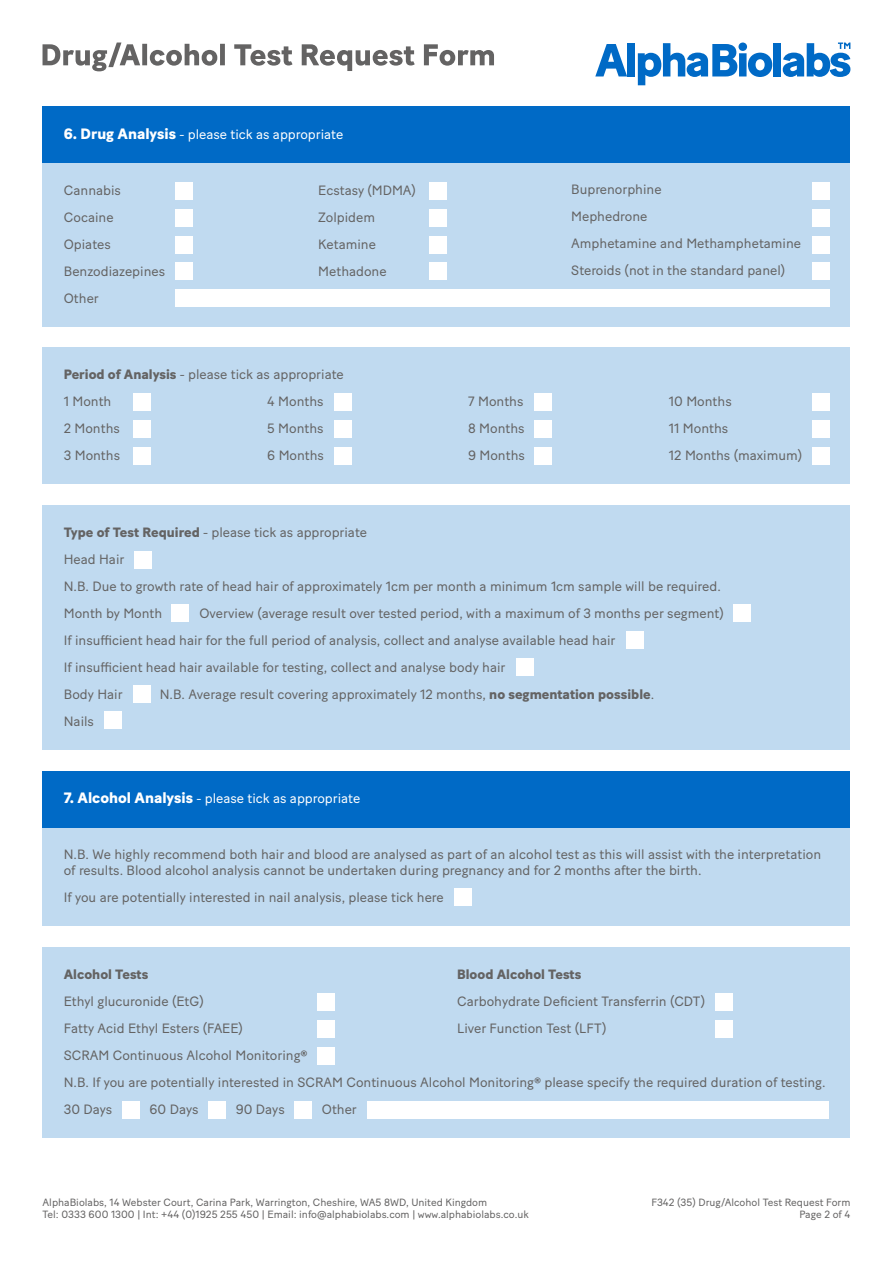
<style>
.page{position:relative;width:893px;height:1263px;background:#fff}
.page>*{position:absolute;margin:0;border:0;box-sizing:border-box;transform-origin:0 0}
.t1{font:13.5px/27px "Baton Turbo";color:#646363}
.t2{font:13.5px "Baton Turbo";color:#fff}
.t3{font:800 13.5px "Baton Turbo";color:#646363}
.t4{font:10.5px/12.6px "Baton Turbo";color:#646363}
.s1{font-weight:800;font-size:15px}
.s2{font-weight:800}
</style>
<div class="page">
<div style="left:43px;top:771px;width:807px;height:56px;background:#006ac6"></div>
<div style="left:43px;top:827px;width:807px;height:99px;background:#c0daf0"></div>
<div style="left:43px;top:348px;width:807px;height:136px;background:#c0daf0"></div>
<div style="left:334px;top:394px;width:17px;height:17px;background:#fff"></div>
<div style="left:334px;top:421px;width:17px;height:17px;background:#fff"></div>
<div style="left:334px;top:448px;width:17px;height:17px;background:#fff"></div>
<div style="left:535px;top:394px;width:17px;height:17px;background:#fff"></div>
<div style="left:535px;top:421px;width:17px;height:17px;background:#fff"></div>
<div style="left:535px;top:448px;width:17px;height:17px;background:#fff"></div>
<div style="left:812px;top:394px;width:17px;height:17px;background:#fff"></div>
<div style="left:812px;top:421px;width:17px;height:17px;background:#fff"></div>
<div style="left:812px;top:448px;width:17px;height:17px;background:#fff"></div>
<div style="left:133px;top:421px;width:17px;height:17px;background:#fff"></div>
<div style="left:133px;top:394px;width:17px;height:17px;background:#fff"></div>
<div style="left:133px;top:448px;width:17px;height:17px;background:#fff"></div>
<div style="left:43px;top:163px;width:807px;height:163px;background:#c0daf0"></div>
<div style="left:43px;top:107px;width:807px;height:56px;background:#006ac6"></div>
<div style="left:175px;top:209px;width:17px;height:17px;background:#fff"></div>
<div style="left:175px;top:182px;width:17px;height:17px;background:#fff"></div>
<div style="left:175px;top:236px;width:17px;height:17px;background:#fff"></div>
<div style="left:175px;top:263px;width:17px;height:17px;background:#fff"></div>
<div style="left:175px;top:290px;width:654px;height:17px;background:#fff"></div>
<div style="left:812px;top:182px;width:17px;height:17px;background:#fff"></div>
<div style="left:812px;top:209px;width:17px;height:17px;background:#fff"></div>
<div style="left:812px;top:236px;width:17px;height:17px;background:#fff"></div>
<div style="left:812px;top:263px;width:17px;height:17px;background:#fff"></div>
<div style="left:430px;top:182px;width:17px;height:17px;background:#fff"></div>
<div style="left:430px;top:209px;width:17px;height:17px;background:#fff"></div>
<div style="left:430px;top:236px;width:17px;height:17px;background:#fff"></div>
<div style="left:430px;top:263px;width:17px;height:17px;background:#fff"></div>
<div style="left:43px;top:505px;width:807px;height:245px;background:#c0daf0"></div>
<div style="left:43px;top:947px;width:807px;height:191px;background:#c0daf0"></div>
<div style="left:715px;top:993px;width:17px;height:18px;background:#fff"></div>
<div style="left:715px;top:1020px;width:17px;height:18px;background:#fff"></div>
<div style="left:318px;top:993px;width:17px;height:18px;background:#fff"></div>
<div style="left:318px;top:1020px;width:17px;height:18px;background:#fff"></div>
<div style="left:318px;top:1047px;width:17px;height:17px;background:#fff"></div>
<div style="left:295px;top:1101px;width:17px;height:17px;background:#fff"></div>
<div style="left:367px;top:1101px;width:462px;height:17px;background:#fff"></div>
<div style="left:209px;top:1101px;width:17px;height:17px;background:#fff"></div>
<div style="left:122px;top:1101px;width:17px;height:17px;background:#fff"></div>
<svg style="left:595px;top:44px;width:32px;height:32px"></svg>
<div style="left:627px;top:43px;width:8px;height:33px;background:#006ac6"></div>
<svg style="left:638px;top:43px;width:134px;height:42px"></svg>
<div style="left:774px;top:43px;width:7px;height:33px;background:#006ac6"></div>
<svg style="left:783px;top:43px;width:67px;height:34px"></svg>
<svg style="left:43px;top:43px;width:451px;height:28px"></svg>
<div style="left:135px;top:551px;width:17px;height:17px;background:#fff"></div>
<div style="left:172px;top:605px;width:17px;height:17px;background:#fff"></div>
<div style="left:734px;top:605px;width:17px;height:17px;background:#fff"></div>
<div style="left:626px;top:631px;width:17px;height:17px;background:#fff"></div>
<div style="left:516px;top:658px;width:17px;height:17px;background:#fff"></div>
<div style="left:133px;top:685px;width:17px;height:17px;background:#fff"></div>
<div style="left:104px;top:712px;width:17px;height:17px;background:#fff"></div>
<div style="left:454px;top:889px;width:17px;height:17px;background:#fff"></div>
<p class="t2" style="left:64px;top:124px;width:281px"><span class="s1">6. Drug Analysis</span> - please tick as appropriate</p>
<p class="t1" style="left:318px;top:175px;width:99px">Ecstasy (MDMA)<br>Zolpidem<br>Ketamine<br>Methadone</p>
<p class="t1" style="left:64px;top:175px;width:103px">Cannabis<br>Cocaine<br>Opiates<br>Benzodiazepines<br>Other</p>
<p class="t1" style="left:571px;top:175px;width:231px">Buprenorphine<br>Mephedrone<br>Amphetamine and Methamphetamine<br>Steroids (not in the standard panel)</p>
<p class="t1" style="left:64px;top:359px;width:281px"><span class="s2">Period of Analysis</span> - please tick as appropriate</p>
<p class="t1" style="left:64px;top:386px;width:58px">1 Month<br>2 Months<br>3 Months</p>
<p class="t1" style="left:267px;top:386px;width:58px;text-align:justify">4 Months 5 Months 6 Months</p>
<p class="t1" style="left:468px;top:386px;width:58px;text-align:justify">7 Months 8 Months 9 Months</p>
<p class="t1" style="left:669px;top:386px;width:135px">10 Months<br>11 Months<br>12 Months (maximum)</p>
<p class="t1" style="left:64px;top:517px;width:659px"><span class="s2">Type of Test Required</span> - please tick as appropriate<br>Head Hair<br>N.B. Due to growth rate of head hair of approximately 1cm per month a minimum 1cm sample will be required.<br>Month by Month</p>
<p class="t1" style="left:64px;top:598px;width:662px;text-indent:136px">Overview (average result over tested period, with a maximum of 3 months per segment)<br>If insufficient head hair for the full period of analysis, collect and analyse available head hair<br>If insufficient head hair available for testing, collect and analyse body hair<br>Body Hair</p>
<p class="t1" style="left:160px;top:679px;width:496px">N.B. Average result covering approximately 12 months, <span class="s2">no segmentation possible</span>.</p>
<p class="t1" style="left:64px;top:706px;width:32px">Nails</p>
<p class="t2" style="left:64px;top:788px;width:298px"><span class="s1">7. Alcohol Analysis</span> - please tick as appropriate</p>
<p class="t1" style="left:64px;top:845px;width:759px;line-height:16.2px">N.B. We highly recommend both hair and blood are analysed as part of an alcohol test as this will assist with the interpretation of results. Blood alcohol analysis cannot be undertaken during pregnancy and for 2 months after the birth.</p>
<p class="t1" style="left:64px;top:883px;width:381px">If you are potentially interested in nail analysis, please tick here</p>
<p class="t3" style="left:457px;top:964px;width:126px">Blood Alcohol Tests</p>
<p class="t1" style="left:457px;top:986px;width:249px">Carbohydrate Deficient Transferrin (CDT)<br>Liver Function Test (LFT)</p>
<p class="t3" style="left:64px;top:964px;width:86px">Alcohol Tests</p>
<p class="t1" style="left:64px;top:986px;width:763px">Ethyl glucuronide (EtG)<br>Fatty Acid Ethyl Esters (FAEE)<br>SCRAM Continuous Alcohol Monitoring<span class="s2">®<br></span>N.B. If you are potentially interested in SCRAM Continuous Alcohol Monitoring<span class="s2">®</span> please specify the required duration of testing.<br>30 Days</p>
<p class="t1" style="left:150px;top:1094px;width:51px">60 Days</p>
<p class="t1" style="left:236px;top:1094px;width:51px">90 Days</p>
<p class="t1" style="left:322px;top:1094px;width:37px">Other</p>
<p class="t4" style="left:43px;top:1195px;width:488px">AlphaBiolabs, 14 Webster Court, Carina Park, Warrington, Cheshire, WA5 8WD, United Kingdom<br>Tel: 0333 600 1300 | Int: +44 (0)1925 255 450 | Email: info@alphabiolabs.com | www.alphabiolabs.co.uk</p>
<p class="t4" style="left:651px;top:1195px;width:201px;text-align:right">F342 (35) Drug/Alcohol Test Request Form<br>Page 2 of 4</p>
</div>
